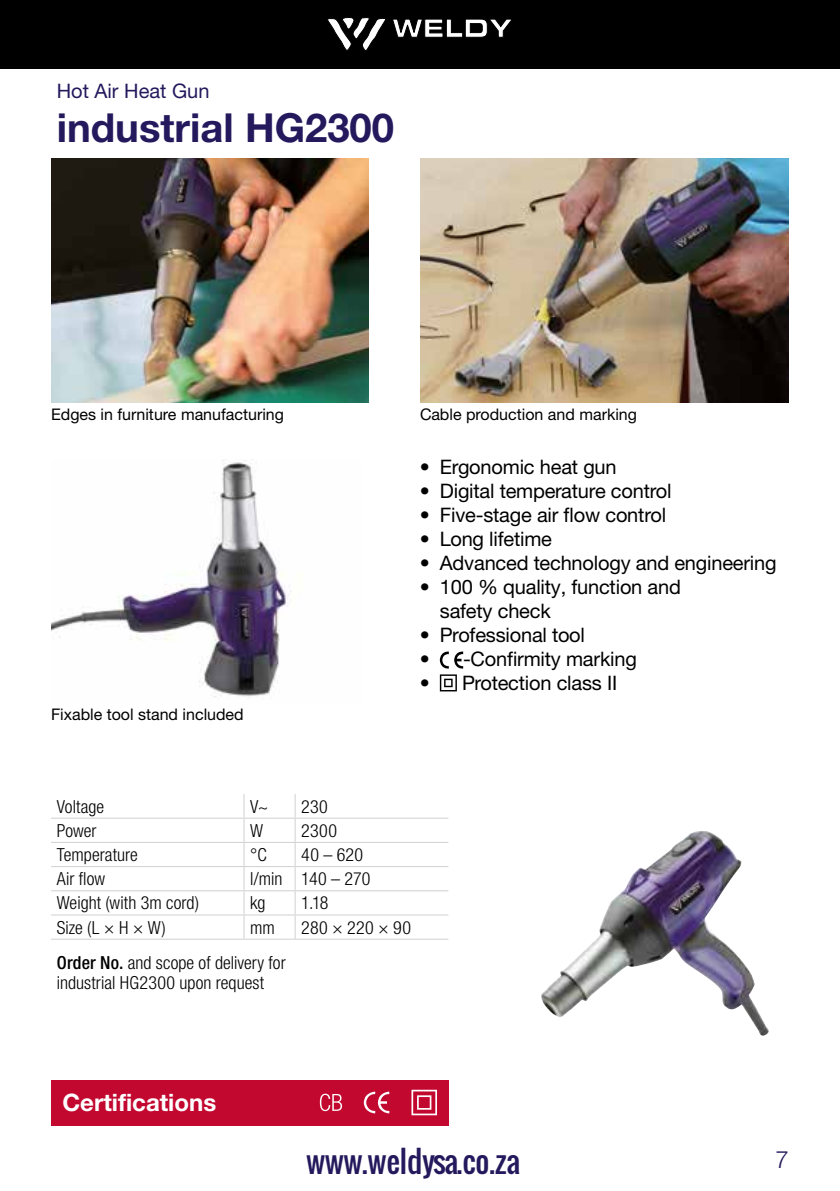
<style>
.page{position:relative;width:840px;height:1191px;background:#fff}
.page>*{position:absolute;margin:0;border:0;box-sizing:border-box;transform-origin:0 0}
.t1{font:700 40px "Helvetica Neue LTW1 G";color:#24195d}
.t2{font:30px "Oswald";color:#24195d}
.t3{font:700 24px "Helvetica Neue LTW1 G";color:#fff}
.t4{font:300 24px "Helvetica Neue LTW1 G";color:#24195d}
.t5{font:20px/24px "Helvetica Neue LTW1 G";letter-spacing:-.01em;color:#000}
.t6{font:20px "Helvetica Neue LTW1 G";color:#24195d}
.t7{font:300 condensed 18px/20px "Helvetica Neue LTW1 G";letter-spacing:.005em;color:#000}
.t8{font:16px "Helvetica Neue LTW1 G";color:#000}
.s1{font-weight:500}
</style>
<div class="page">
<div style="left:0;top:0;width:839px;height:68px;background:#000"></div>
<img style="left:420px;top:159px;width:368px;height:244px">
<img style="left:51px;top:159px;width:318px;height:244px">
<img style="left:541px;top:831px;width:173px;height:186px">
<img style="left:51px;top:459px;width:240px;height:238px">
<svg style="left:327px;top:17px;width:184px;height:34px"></svg>
<hr style="left:51px;top:817px;width:193px;height:1px;background:#d0d0d0">
<hr style="left:244px;top:817px;width:51px;height:1px;background:#d0d0d0">
<hr style="left:295px;top:817px;width:153px;height:1px;background:#d0d0d0">
<hr style="left:51px;top:842px;width:193px;height:1px;background:#d0d0d0">
<hr style="left:244px;top:842px;width:51px;height:1px;background:#d0d0d0">
<hr style="left:295px;top:842px;width:153px;height:1px;background:#d0d0d0">
<hr style="left:51px;top:866px;width:193px;height:1px;background:#d0d0d0">
<hr style="left:244px;top:866px;width:51px;height:1px;background:#d0d0d0">
<hr style="left:295px;top:866px;width:153px;height:1px;background:#d0d0d0">
<svg style="left:243px;top:794px;width:1px;height:144px"></svg>
<svg style="left:294px;top:794px;width:1px;height:144px"></svg>
<hr style="left:51px;top:890px;width:193px;height:1px;background:#d0d0d0">
<hr style="left:244px;top:890px;width:51px;height:1px;background:#d0d0d0">
<hr style="left:295px;top:890px;width:153px;height:1px;background:#d0d0d0">
<hr style="left:51px;top:914px;width:193px;height:1px;background:#d0d0d0">
<hr style="left:244px;top:914px;width:51px;height:1px;background:#d0d0d0">
<hr style="left:295px;top:914px;width:153px;height:1px;background:#d0d0d0">
<hr style="left:51px;top:938px;width:193px;height:1px;background:#d0d0d0">
<hr style="left:244px;top:938px;width:51px;height:1px;background:#d0d0d0">
<hr style="left:295px;top:938px;width:153px;height:1px;background:#d0d0d0">
<svg style="left:439px;top:651px;width:24px;height:40px"></svg>
<div style="left:51px;top:1079px;width:397px;height:46px;background:#c30830"></div>
<svg style="left:411px;top:1089px;width:26px;height:26px"></svg>
<svg style="left:363px;top:1091px;width:26px;height:22px"></svg>
<svg style="left:320px;top:1093px;width:22px;height:18px"></svg>
<p class="t6" style="left:57px;top:78px;width:154px">Hot Air Heat Gun</p>
<h1 class="t1" style="left:57px;top:103px;width:338px">industrial HG2300</h1>
<p class="t8" style="left:51px;top:404px;width:234px">Edges in furniture manufacturing</p>
<p class="t8" style="left:51px;top:705px;width:194px">Fixable tool stand included</p>
<p class="t8" style="left:420px;top:404px;width:218px">Cable production and marking</p>
<p class="t5" style="left:420px;top:454px;width:198px">• Ergonomic heat gun</p>
<p class="t5" style="left:420px;top:478px;width:253px">• Digital temperature control</p>
<p class="t5" style="left:420px;top:502px;width:247px">• Five-stage air flow control</p>
<p class="t5" style="left:420px;top:526px;width:133px">• Long lifetime</p>
<p class="t5" style="left:420px;top:550px;width:358px">• Advanced technology and engineering</p>
<p class="t5" style="left:439px;top:574px;width:242px;text-indent:-20px">• 100 % quality, function and safety check</p>
<p class="t5" style="left:420px;top:622px;width:166px">• Professional tool</p>
<p class="t5" style="left:420px;top:646px;width:218px">• -Confirmity marking</p>
<p class="t5" style="left:420px;top:670px;width:199px">• Protection class II</p>
<p class="t7" style="left:57px;top:796px;width:49px">Voltage</p>
<p class="t7" style="left:250px;top:796px;width:20px">V~</p>
<p class="t7" style="left:301px;top:796px;width:28px">230</p>
<p class="t7" style="left:57px;top:820px;width:41px">Power</p>
<p class="t7" style="left:250px;top:820px;width:14px">W</p>
<p class="t7" style="left:301px;top:820px;width:37px">2300</p>
<p class="t7" style="left:57px;top:844px;width:83px">Temperature</p>
<p class="t7" style="left:250px;top:844px;width:18px">°C</p>
<p class="t7" style="left:301px;top:844px;width:63px">40 – 620</p>
<p class="t7" style="left:57px;top:869px;width:50px">Air flow</p>
<p class="t7" style="left:250px;top:869px;width:122px">l/min 140 – 270</p>
<p class="t7" style="left:57px;top:893px;width:144px">Weight (with 3m cord)</p>
<p class="t7" style="left:250px;top:893px;width:17px">kg</p>
<p class="t7" style="left:301px;top:893px;width:29px">1.18</p>
<p class="t7" style="left:57px;top:917px;width:111px">Size (L × H × W)</p>
<p class="t7" style="left:250px;top:917px;width:26px">mm</p>
<p class="t7" style="left:301px;top:917px;width:111px">280 × 220 × 90</p>
<p class="t7" style="left:57px;top:952px;width:230px"><span class="s1">Order No.</span> and scope of delivery for industrial HG2300 upon request</p>
<p class="t3" style="left:62px;top:1087px;width:155px">Certifications</p>
<h2 class="t2" style="left:306px;top:1138px;width:215px">www.weldysa.co.za</h2>
<p class="t4" style="left:775px;top:1145px;width:15px">7</p>
</div>
